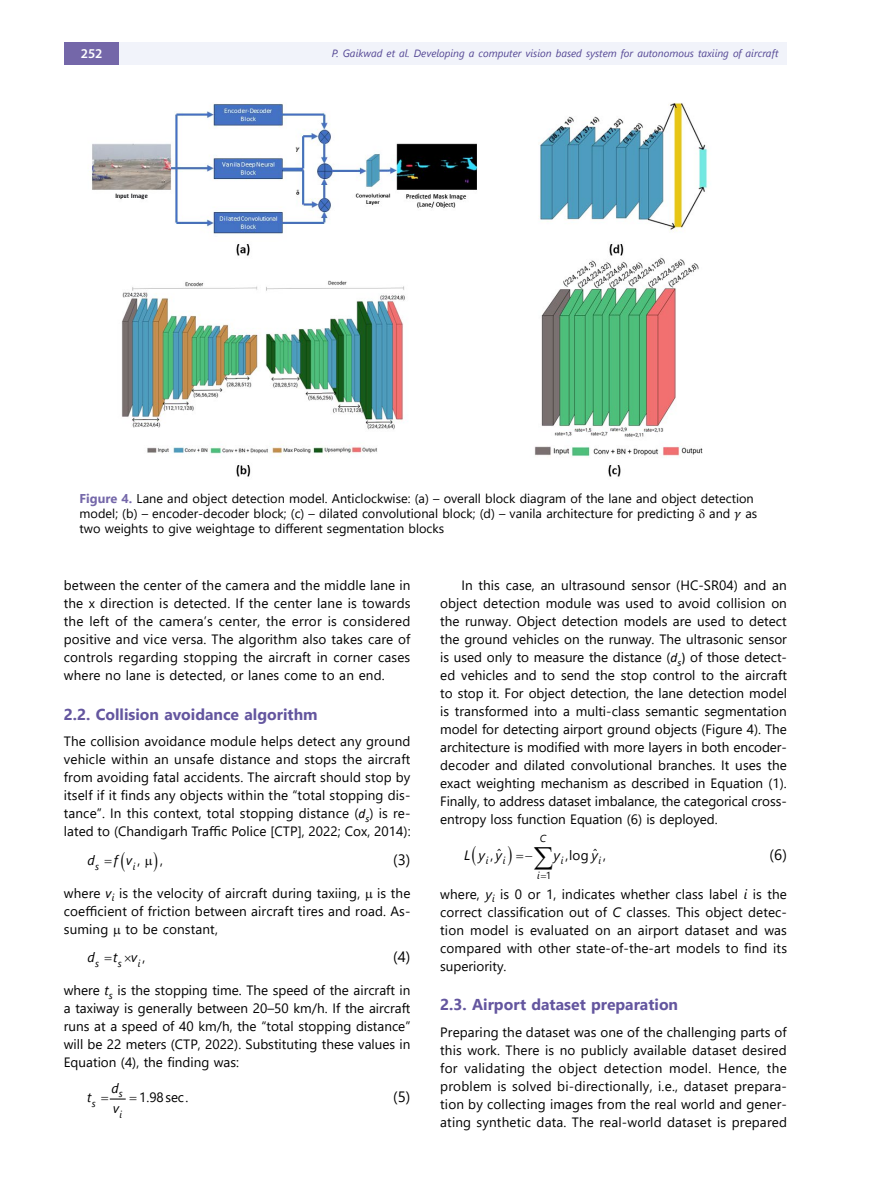
<style>
.page{position:relative;width:872px;height:1191px;background:#fff}
.page>*{position:absolute;margin:0;border:0;box-sizing:border-box;transform-origin:0 0}
.t1{font:700 15.75px "Segoe UI";color:#64569f}
.t2{font:15px "Segoe UI";color:#000}
.t3{font:13.5px/18px "Segoe UI";letter-spacing:.01em;color:#000;text-align:justify}
.t4{font:italic 13.5px "Segoe UI";color:#000}
.t5{font:600 13.5px "Myriad Pro";color:#fff}
.t6{font:12.75px/15.3px "Segoe UI";color:#000}
.t7{font:italic 10.5px "Segoe UI";color:#544794}
.t8{font:italic 10.2px "Segoe UI";color:#000}
.t9{font:10.2px "Segoe UI";color:#000}
.s1{font-weight:700;color:#7467a9}
.s2{font-family:"Calibri";font-style:italic}
.s3{font-style:normal}
.s4{font-style:italic}
.s5{font-family:"Calibri"}
</style>
<div class="page">
<div style="left:64px;top:43px;width:55px;height:22px;background:#7467a9"></div>
<div style="left:119px;top:43px;width:668px;height:22px;background:#f1f3fa"></div>
<img style="left:89px;top:102px;width:619px;height:375px">
<svg style="left:109px;top:1098px;width:17px;height:2px"></svg>
<p class="t5" style="left:81px;top:45px;width:23px">252</p>
<p class="t7" style="left:332px;top:43px;width:448px">P. Gaikwad et al. Developing a computer vision based system for autonomous taxiing of aircraft</p>
<p class="t6" style="left:80px;top:489px;width:679px"><span class="s1">Figure 4.</span> Lane and object detection model. Anticlockwise: (a) – overall block diagram of the lane and object detection model; (b) – encoder-decoder block; (c) – dilated convolutional block; (d) – vanila architecture for predicting and as two weights to give weightage to different segmentation blocks</p>
<p class="t3" style="left:64px;top:575px;width:348px">between the center of the camera and the middle lane in the x direction is detected. If the center lane is towards the left of the camera’s center, the error is considered positive and vice versa. The algorithm also takes care of controls regarding stopping the aircraft in corner cases where no lane is detected, or lanes come to an end.</p>
<p class="t1" style="left:64px;top:699px;width:255px">2.2. Collision avoidance algorithm</p>
<p class="t3" style="left:64px;top:731px;width:348px">The collision avoidance module helps detect any ground vehicle within an unsafe distance and stops the aircraft from avoiding fatal accidents. The aircraft should stop by itself if it finds any objects within the “total stopping dis&shy;tance”. In this context, total stopping distance (<span class="s2">d</span><sub>s</sub>) is re&shy;lated to (Chandigarh Traffic Police [CTP], 2022; Cox, 2014):</p>
<p class="t4" style="left:88px;top:847px;width:9px">d</p>
<p class="t4" style="left:114px;top:847px;width:28px">f v <span class="s3">,</span></p>
<p class="t8" style="left:95px;top:856px;width:5px">s</p>
<p class="t8" style="left:133px;top:856px;width:4px">i</p>
<p class="t3" style="left:160px;top:850px;width:4px">,</p>
<p class="t2" style="left:393px;top:845px;width:19px">(3)</p>
<p class="t3" style="left:64px;top:883px;width:348px">where <span class="s4">v</span><sub>i</sub> is the velocity of aircraft during taxiing, is the coefficient of friction between aircraft tires and road. As&shy;suming</p>
<p class="t3" style="left:113px;top:913px;width:106px;line-height:28.7px;text-indent:12px">to be constant, <span class="s4">t v</span> ,</p>
<p class="t4" style="left:88px;top:945px;width:9px">d</p>
<p class="t2" style="left:393px;top:943px;width:19px">(4)</p>
<p class="t3" style="left:64px;top:980px;width:348px">where <span class="s4">t</span><sub>s</sub> is the stopping time. The speed of the aircraft in a taxiway is generally between 20–50 km/h. If the aircraft runs at a speed of 40 km/h, the “total stopping distance” will be 22 meters (CTP, 2022). Substituting these values in Equation (4), the finding was:</p>
<p class="t3" style="left:139px;top:1087px;width:51px">1.98sec.</p>
<p class="t8" style="left:95px;top:954px;width:5px">s</p>
<p class="t8" style="left:118px;top:954px;width:5px">s</p>
<p class="t8" style="left:138px;top:954px;width:4px">i</p>
<p class="t4" style="left:111px;top:1075px;width:9px">d</p>
<p class="t2" style="left:393px;top:1083px;width:19px">(5)</p>
<p class="t8" style="left:119px;top:1084px;width:5px">s</p>
<p class="t4" style="left:87px;top:1084px;width:6px">t</p>
<p class="t8" style="left:92px;top:1093px;width:5px">s</p>
<p class="t4" style="left:113px;top:1095px;width:8px">v</p>
<p class="t8" style="left:119px;top:1104px;width:4px">i</p>
<p class="t3" style="left:440px;top:575px;width:348px;text-indent:21px">In this case, an ultrasound sensor (HC-SR04) and an object detection module was used to avoid collision on the runway. Object detection models are used to detect the ground vehicles on the runway. The ultrasonic sensor is used only to measure the distance (<span class="s2">d</span><sub>s</sub><span class="s5">)</span> of those detect&shy;ed vehicles and to send the stop control to the aircraft to stop it. For object detection, the lane detection model is transformed into a multi-class semantic segmentation model for detecting airport ground objects (Figure 4). The architecture is modified with more layers in both encoder&shy;decoder and dilated convolutional branches. It uses the exact weighting mechanism as described in Equation (1).<br>Finally, to address dataset imbalance, the categorical cross&shy;entropy loss function Equation (6) is deployed.</p>
<p class="t3" style="left:525px;top:844px;width:83px">−∑<span class="s4">y</span> ,log ,</p>
<p class="t9" style="left:546px;top:866px;width:7px">1</p>
<p class="t8" style="left:540px;top:828px;width:8px">C</p>
<p class="t3" style="left:490px;top:844px;width:13px">, ˆ</p>
<p class="t3" style="left:592px;top:843px;width:7px">ˆ</p>
<p class="t4" style="left:464px;top:842px;width:40px">Lyy</p>
<p class="t4" style="left:591px;top:842px;width:8px">y</p>
<p class="t2" style="left:769px;top:840px;width:19px">(6)</p>
<p class="t3" style="left:440px;top:884px;width:348px">where, <span class="s4">y</span><sub>i</sub> is 0 or 1, indicates whether class label <span class="s4">i</span> is the correct classification out of <span class="s4">C</span> classes. This object detec&shy;tion model is evaluated on an airport dataset and was compared with other state-of-the-art models to find its superiority.</p>
<p class="t1" style="left:440px;top:989px;width:239px">2.3. Airport dataset preparation</p>
<p class="t3" style="left:440px;top:1021px;width:348px">Preparing the dataset was one of the challenging parts of this work. There is no publicly available dataset desired for validating the object detection model. Hence, the problem is solved bi-directionally, i.e., dataset prepara&shy;tion by collecting images from the real world and gener&shy;ating synthetic data. The real-world dataset is prepared</p>
<p class="t8" style="left:486px;top:851px;width:4px">i</p>
<p class="t8" style="left:503px;top:851px;width:4px">i</p>
<p class="t8" style="left:560px;top:851px;width:4px">i</p>
<p class="t8" style="left:598px;top:851px;width:4px">i</p>
<p class="t8" style="left:537px;top:866px;width:4px">i</p>
</div>
